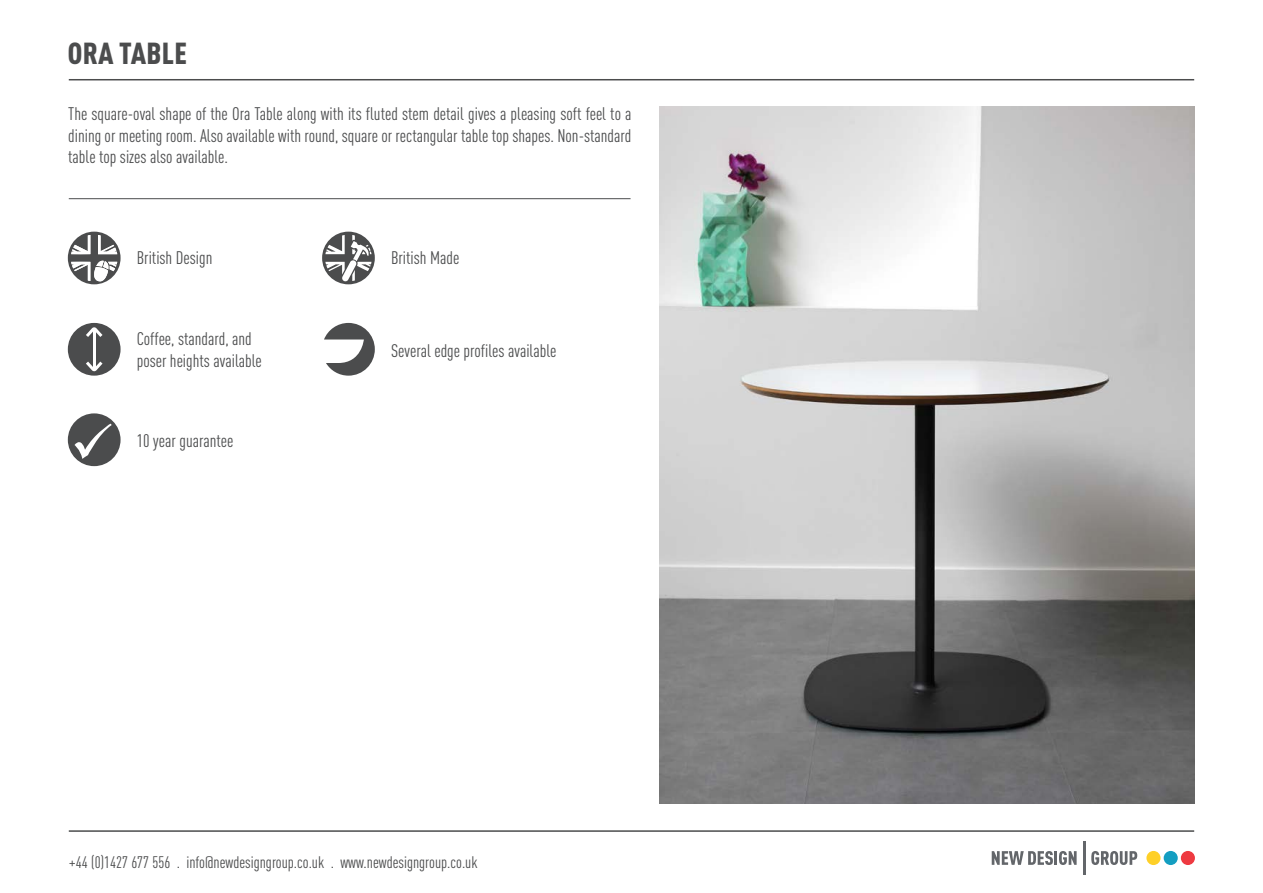
<style>
.page{position:relative;width:1263px;height:893px;background:#fff}
.page>*{position:absolute;margin:0;border:0;box-sizing:border-box;transform-origin:0 0}
.t1{font:900 condensed 30px "DINOT";letter-spacing:.01em;color:#4b4c4d}
.t2{font:condensed 18px/21.6px "DINOT";color:#4b4c4d;text-align:justify}
.t3{font:condensed 16.5px "DINOT";color:#4b4c4d}
</style>
<div class="page">
<div style="left:68px;top:413px;width:53px;height:53px;background:#4b4c4d;border-radius:50%"></div>
<svg style="left:74px;top:424px;width:38px;height:35px"></svg>
<img style="left:659px;top:106px;width:535px;height:698px">
<hr style="left:69px;top:830px;width:1125px;height:2px;background:#4b4c4d">
<hr style="left:69px;top:198px;width:561px;height:1px;background:#4b4c4d">
<hr style="left:69px;top:79px;width:1125px;height:1px;background:#4b4c4d">
<svg style="left:68px;top:232px;width:53px;height:52px"></svg>
<svg style="left:322px;top:232px;width:53px;height:52px"></svg>
<div style="left:68px;top:323px;width:53px;height:53px;background:#4b4c4d;border-radius:50%"></div>
<svg style="left:86px;top:362px;width:17px;height:9px"></svg>
<svg style="left:86px;top:327px;width:17px;height:10px"></svg>
<hr style="left:93px;top:329px;width:3px;height:40px;background:#fff">
<svg style="left:324px;top:323px;width:51px;height:53px"></svg>
<svg style="left:992px;top:851px;width:61px;height:14px"></svg>
<hr style="left:1054px;top:851px;width:3px;height:14px;background:#63666a">
<svg style="left:1059px;top:851px;width:17px;height:14px"></svg>
<svg style="left:1091px;top:851px;width:46px;height:14px"></svg>
<hr style="left:1083px;top:842px;width:2px;height:32px;background:#63666a">
<div style="left:1146px;top:851px;width:14px;height:14px;background:#fed028;border-radius:50%"></div>
<div style="left:1164px;top:851px;width:14px;height:14px;background:#149ec1;border-radius:50%"></div>
<div style="left:1181px;top:851px;width:14px;height:14px;background:#ee3a41;border-radius:50%"></div>
<p class="t1" style="left:68px;top:35px;width:120px">ORA TABLE</p>
<p class="t2" style="left:68px;top:103px;width:565px">The square-oval shape of the Ora Table along with its fluted stem detail gives a pleasing soft feel to a dining or meeting room. Also available with round, square or rectangular table top shapes. Non-standard table top sizes also available.</p>
<p class="t2" style="left:137px;top:247px;width:77px">British Design</p>
<p class="t2" style="left:391px;top:247px;width:70px">British Made</p>
<p class="t2" style="left:137px;top:328px;width:116px">Coffee, standard, and</p>
<p class="t2" style="left:137px;top:350px;width:127px">poser heights available</p>
<p class="t2" style="left:137px;top:430px;width:98px">10 year guarantee</p>
<p class="t2" style="left:391px;top:340px;width:167px">Several edge profiles available</p>
<p class="t3" style="left:69px;top:852px;width:410px">+44 (0)1427 677 556 . info@newdesigngroup.co.uk . www.newdesigngroup.co.uk</p>
</div>
